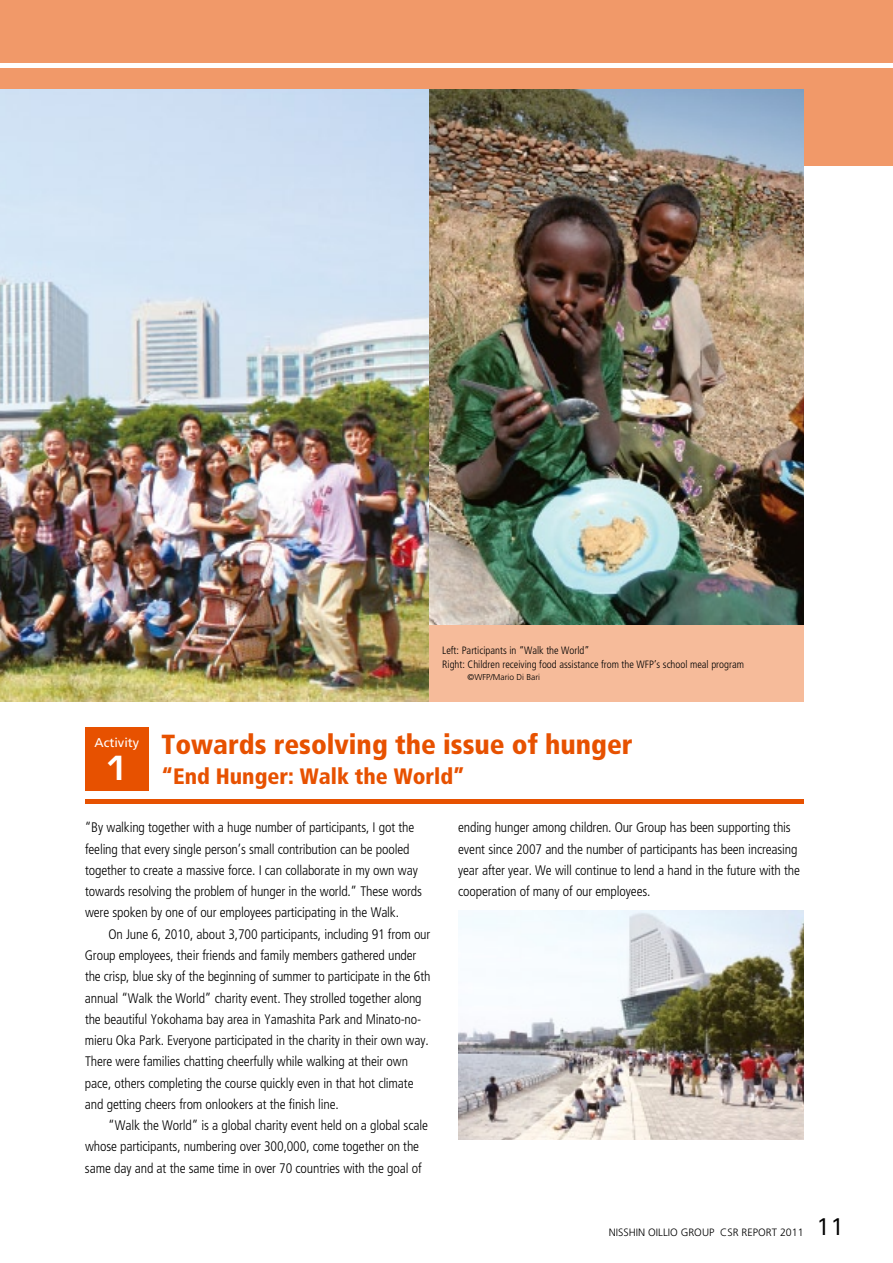
<style>
.page{position:relative;width:893px;height:1263px;background:#fff}
.page>*{position:absolute;margin:0;border:0;box-sizing:border-box;transform-origin:0 0}
.t1{font:700 36.15px "Eurostile";color:#fff}
.t2{font:900 condensed 27.6px "Frutiger";color:#e75100}
.t3{font:900 condensed 22.35px "Frutiger";color:#e75100}
.t4{font:300 condensed 13.8px/21.3px "Frutiger";letter-spacing:-.01em;color:#000}
.t5{font:12.75px "Frutiger";color:#fff}
.t6{font:300 condensed 10.65px/13.8px "Frutiger";color:#000}
.t7{font:300 10.65px "Frutiger";color:#000}
.t8{font:300 8.55px "Frutiger";color:#000}
.s1{font-family:"UD Shin Go Pro";font-weight:400;font-size:21.3px}
</style>
<div class="page">
<div style="left:0;top:0;width:893px;height:166px;background:#f19969"></div>
<hr style="left:0;top:64px;width:893px;height:4px;background:#fff">
<img style="left:0;top:89px;width:429px;height:613px">
<img style="left:429px;top:89px;width:375px;height:536px">
<div style="left:429px;top:625px;width:375px;height:77px;background:#f6bb9a"></div>
<div style="left:85px;top:727px;width:64px;height:64px;background:#e75100"></div>
<img style="left:458px;top:910px;width:346px;height:230px">
<div style="left:85px;top:799px;width:719px;height:5px;background:#e75100"></div>
<p class="t5" style="left:95px;top:735px;width:46px">Activity</p>
<h1 class="t1" style="left:106px;top:748px;width:24px">1</h1>
<p class="t6" style="left:442px;top:644px;width:303px">Left: Participants in “Walk the World”<br>Right: Children receiving food assistance from the WFP’s school meal program</p>
<p class="t8" style="left:468px;top:672px;width:74px">©WFP/Mario Di Bari</p>
<h2 class="t2" style="left:162px;top:728px;width:473px">Towards resolving the issue of hunger</h2>
<h3 class="t3" style="left:162px;top:763px;width:305px">“End Hunger: Walk the World”</h3>
<p class="t4" style="left:85px;top:817px;width:339px">“By walking together with a huge number of participants, I got the feeling that every single person’s small contribution can be pooled together to create a massive force. I can collaborate in my own way towards resolving the problem of hunger in the world.” These words were spoken by one of our employees participating in the Walk.</p>
<p class="t4" style="left:85px;top:923px;width:347px;text-indent:23px">On June 6, 2010, about 3,700 participants, including 91 from our Group employees, their friends and family members gathered under the crisp, blue sky of the beginning of summer to participate in the 6th annual “Walk the World” charity event. They strolled together along the beautiful Yokohama bay area in Yamashita Park and Minato-no&shy;mieru Oka Park. Everyone participated in the charity in their own way.<br>There were families chatting cheerfully while walking at their own pace, others completing the course quickly even in that hot climate and getting cheers from onlookers at the finish line.</p>
<p class="t4" style="left:85px;top:1115px;width:344px;text-indent:23px">“Walk the World” is a global charity event held on a global scale whose participants, numbering over 300,000, come together on the same day and at the same time in over 70 countries with the goal of</p>
<p class="t4" style="left:458px;top:817px;width:343px">ending hunger among children. Our Group has been supporting this event since 2007 and the number of participants has been increasing year after year. We will continue to lend a hand in the future with the cooperation of many of our employees.</p>
<p class="t7" style="left:609px;top:1226px;width:237px">NISSHIN OILLIO GROUP CSR REPORT 2011 <span class="s1">11</span></p>
</div>
